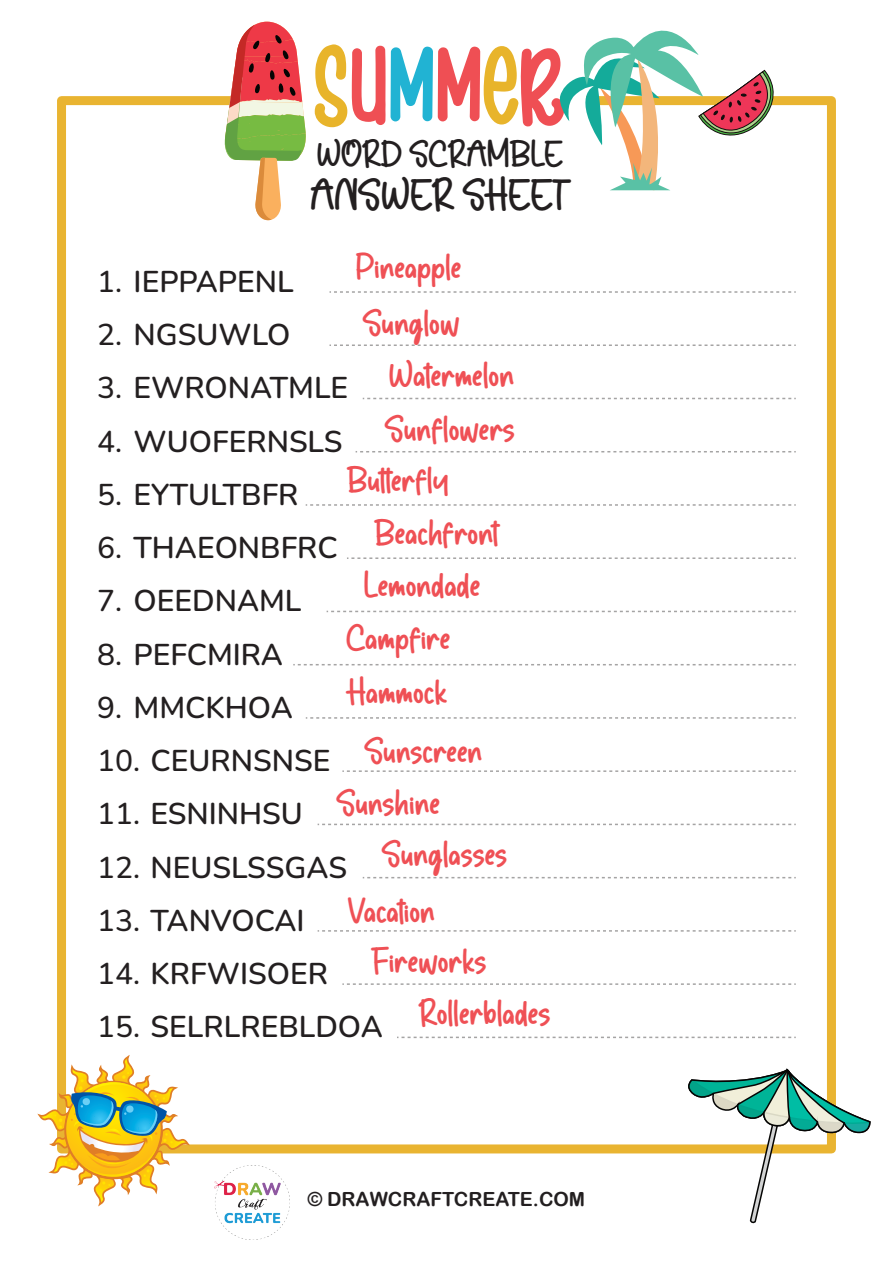
<style>
.page{position:relative;width:893px;height:1263px;background:#fff}
.page>*{position:absolute;margin:0;border:0;box-sizing:border-box;transform-origin:0 0}
.t1{font:500 109.05px "Kidz";color:#ef4f54}
.t2{font:38.1px "Only Kids";color:#231f20}
.t3{font:32.1px/55.8px "Only Kids";color:#ef5055}
.t4{font:32.1px "Only Kids";color:#231f20}
.t5{font:600 30px "Nunito";color:#231f20}
.t6{font:19.5px "Arial Rounded MT Bold";color:#231f20}
.s1{color:#e8b42b}
.s2{color:#21b3d3}
.s3{font-weight:500}
</style>
<div class="page">
<div style="left:57px;top:96px;width:779px;height:1057px;background:#fff;border:9px solid #e9b431"></div>
<div style="left:294px;top:76px;width:292px;height:51px;background:#fff"></div>
<svg style="left:223px;top:21px;width:83px;height:200px"></svg>
<svg style="left:37px;top:1055px;width:153px;height:151px"></svg>
<svg style="left:559px;top:30px;width:216px;height:160px"></svg>
<img style="left:214px;top:1165px;width:75px;height:74px">
<svg style="left:329px;top:291px;width:467px;height:2px"></svg>
<svg style="left:329px;top:344px;width:467px;height:2px"></svg>
<svg style="left:363px;top:398px;width:433px;height:1px"></svg>
<svg style="left:356px;top:451px;width:440px;height:1px"></svg>
<svg style="left:306px;top:504px;width:490px;height:2px"></svg>
<svg style="left:347px;top:557px;width:449px;height:2px"></svg>
<svg style="left:327px;top:611px;width:469px;height:1px"></svg>
<svg style="left:293px;top:664px;width:503px;height:1px"></svg>
<svg style="left:306px;top:717px;width:490px;height:2px"></svg>
<svg style="left:342px;top:770px;width:454px;height:2px"></svg>
<svg style="left:318px;top:824px;width:478px;height:1px"></svg>
<svg style="left:363px;top:877px;width:433px;height:1px"></svg>
<svg style="left:318px;top:930px;width:478px;height:2px"></svg>
<svg style="left:342px;top:983px;width:454px;height:2px"></svg>
<svg style="left:397px;top:1036px;width:399px;height:2px"></svg>
<svg style="left:682px;top:1061px;width:189px;height:162px"></svg>
<h1 class="t1" style="left:313px;top:25px;width:255px"><span class="s1">S</span>U<span class="s2">M</span>M<span class="s1">E</span>R</h1>
<p class="t4" style="left:317px;top:135px;width:247px">WORD SCRAMBLE</p>
<p class="t2" style="left:310px;top:173px;width:262px">ANSWER SHEET</p>
<p class="t3" style="left:356px;top:241px;width:107px">Pineapple<br>Sunglow</p>
<p class="t3" style="left:389px;top:349px;width:127px">Watermelon</p>
<p class="t3" style="left:385px;top:403px;width:132px">Sunflowers</p>
<p class="t3" style="left:347px;top:454px;width:103px">Butterfly</p>
<p class="t3" style="left:374px;top:508px;width:126px">Beachfront</p>
<p class="t3" style="left:364px;top:560px;width:118px">Lemondade</p>
<p class="t3" style="left:346px;top:612px;width:106px">Campfire</p>
<p class="t3" style="left:346px;top:666px;width:103px">Hammock</p>
<p class="t3" style="left:336px;top:727px;width:147px;line-height:52.1px;text-indent:28px">Sunscreen<br>Sunshine</p>
<p class="t3" style="left:348px;top:827px;width:161px;line-height:57.3px;text-indent:34px">Sunglasses<br>Vacation</p>
<p class="t3" style="left:418px;top:937px;width:133px;line-height:51.6px;text-indent:-47px">Fireworks<br>Rollerblades</p>
<p class="t5" style="left:97px;top:260px;width:198px"><span class="s3">1.</span> IEPPAPENL</p>
<p class="t5" style="left:97px;top:314px;width:195px"><span class="s3">2.</span> NGSUWLO</p>
<p class="t5" style="left:97px;top:367px;width:253px"><span class="s3">3.</span> EWRONATMLE</p>
<p class="t5" style="left:97px;top:420px;width:247px"><span class="s3">4.</span> WUOFERNSLS</p>
<p class="t5" style="left:97px;top:473px;width:203px"><span class="s3">5.</span> EYTULTBFR</p>
<p class="t5" style="left:97px;top:527px;width:242px"><span class="s3">6.</span> THAEONBFRC</p>
<p class="t5" style="left:97px;top:580px;width:206px"><span class="s3">7.</span> OEEDNAML</p>
<p class="t5" style="left:97px;top:633px;width:187px"><span class="s3">8.</span> PEFCMIRA</p>
<p class="t5" style="left:97px;top:686px;width:197px"><span class="s3">9.</span> MMCKHOA</p>
<p class="t5" style="left:97px;top:740px;width:235px"><span class="s3">10.</span> CEURNSNSE</p>
<p class="t5" style="left:97px;top:793px;width:207px"><span class="s3">11.</span> ESNINHSU</p>
<p class="t5" style="left:97px;top:846px;width:251px"><span class="s3">12.</span> NEUSLSSGAS</p>
<p class="t5" style="left:97px;top:899px;width:209px"><span class="s3">13.</span> TANVOCAI</p>
<p class="t5" style="left:97px;top:953px;width:232px"><span class="s3">14.</span> KRFWISOER</p>
<p class="t5" style="left:97px;top:1006px;width:287px"><span class="s3">15.</span> SELRLREBLDOA</p>
<p class="t6" style="left:308px;top:1188px;width:279px">© DRAWCRAFTCREATE.COM</p>
</div>
